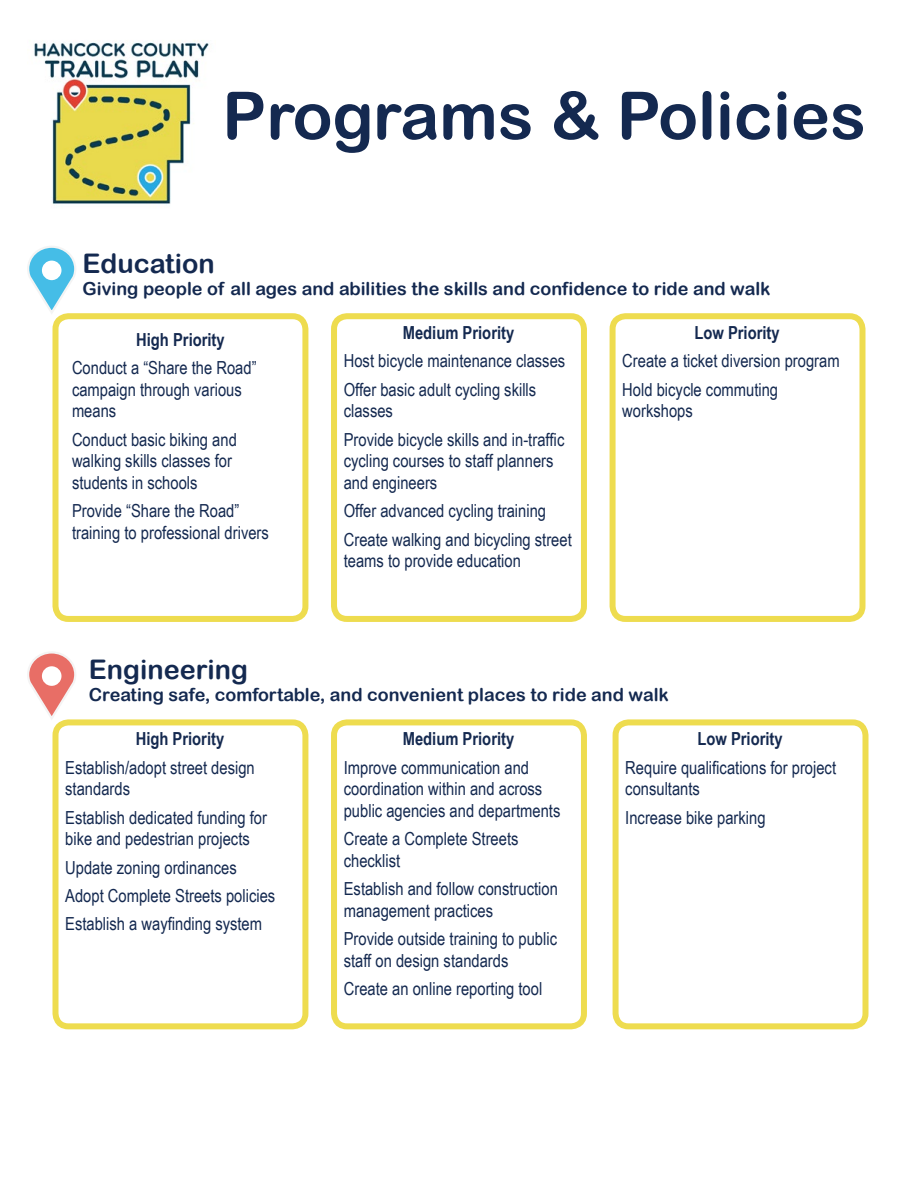
<style>
.page{position:relative;width:918px;height:1188px;background:#fff}
.page>*{position:absolute;margin:0;border:0;box-sizing:border-box;transform-origin:0 0}
.t1{font:66px "Arial Rounded MT Bold";color:#142950}
.t2{font:27px "Arial Rounded MT Bold";color:#142950}
.t3{font:18px/21.6px "Arial Narrow";color:#142950}
.t4{font:18px "Arial Rounded MT Bold";color:#142950}
.t5{font:700 18px "Arial Narrow";color:#142950}
</style>
<div class="page">
<img style="left:34px;top:40px;width:175px;height:165px">
<svg style="left:27px;top:246px;width:49px;height:67px"></svg>
<div style="left:42px;top:261px;width:19px;height:19px;background:#fff;border-radius:50%"></div>
<svg style="left:27px;top:652px;width:49px;height:67px"></svg>
<div style="left:42px;top:666px;width:19px;height:20px;background:#fff;border-radius:50%"></div>
<div style="left:52px;top:313px;width:256px;height:309px;border:6px solid #eedc4f;border-radius:13px"></div>
<div style="left:331px;top:313px;width:256px;height:309px;border:6px solid #eedc4f;border-radius:13px"></div>
<div style="left:610px;top:313px;width:256px;height:309px;border:6px solid #eedc4f;border-radius:13px"></div>
<div style="left:52px;top:719px;width:256px;height:310px;border:6px solid #eedc4f;border-radius:13px"></div>
<div style="left:331px;top:719px;width:256px;height:310px;border:6px solid #eedc4f;border-radius:13px"></div>
<div style="left:613px;top:719px;width:256px;height:310px;border:6px solid #eedc4f;border-radius:13px"></div>
<h1 class="t1" style="left:222px;top:77px;width:645px">Programs &amp; Policies</h1>
<h2 class="t2" style="left:83px;top:248px;width:134px">Education</h2>
<p class="t4" style="left:83px;top:278px;width:690px">Giving people of all ages and abilities the skills and confidence to ride and walk</p>
<p class="t5" style="left:136px;top:326px;width:90px">High Priority</p>
<p class="t3" style="left:72px;top:356px;width:186px">Conduct a “Share the Road” campaign through various means</p>
<p class="t3" style="left:72px;top:428px;width:166px">Conduct basic biking and walking skills classes for students in schools</p>
<p class="t3" style="left:72px;top:499px;width:198px">Provide “Share the Road” training to professional drivers</p>
<p class="t5" style="left:403px;top:319px;width:113px">Medium Priority</p>
<p class="t3" style="left:344px;top:346px;width:223px;line-height:28.3px">Host bicycle maintenance classes<br>Offer basic adult cycling skills</p>
<p class="t3" style="left:344px;top:396px;width:222px;line-height:28.3px">classes<br>Provide bicycle skills and in-traffic</p>
<p class="t3" style="left:344px;top:450px;width:211px">cycling courses to staff planners and engineers</p>
<p class="t3" style="left:344px;top:496px;width:230px;line-height:28.3px">Offer advanced cycling training<br>Create walking and bicycling street</p>
<p class="t3" style="left:344px;top:549px;width:179px">teams to provide education</p>
<p class="t5" style="left:694px;top:319px;width:87px">Low Priority</p>
<p class="t3" style="left:622px;top:346px;width:219px;line-height:28.3px">Create a ticket diversion program<br>Hold bicycle commuting</p>
<p class="t3" style="left:622px;top:400px;width:72px">workshops</p>
<h2 class="t2" style="left:89px;top:653px;width:161px">Engineering</h2>
<p class="t4" style="left:89px;top:684px;width:581px">Creating safe, comfortable, and convenient places to ride and walk</p>
<p class="t5" style="left:136px;top:725px;width:90px">High Priority</p>
<p class="t3" style="left:65px;top:756px;width:191px">Establish/adopt street design standards</p>
<p class="t3" style="left:65px;top:806px;width:203px">Establish dedicated funding for bike and pedestrian projects</p>
<p class="t3" style="left:65px;top:852px;width:212px;line-height:28.3px">Update zoning ordinances<br>Adopt Complete Streets policies<br>Establish a wayfinding system</p>
<p class="t5" style="left:403px;top:725px;width:113px">Medium Priority</p>
<p class="t3" style="left:344px;top:756px;width:218px">Improve communication and coordination within and across public agencies and departments</p>
<p class="t3" style="left:344px;top:827px;width:176px">Create a Complete Streets checklist</p>
<p class="t3" style="left:344px;top:877px;width:216px">Establish and follow construction management practices</p>
<p class="t3" style="left:344px;top:927px;width:215px">Provide outside training to public staff on design standards</p>
<p class="t3" style="left:344px;top:977px;width:200px">Create an online reporting tool</p>
<p class="t5" style="left:697px;top:725px;width:87px">Low Priority</p>
<p class="t3" style="left:625px;top:756px;width:212px">Require qualifications for project consultants</p>
<p class="t3" style="left:625px;top:806px;width:142px">Increase bike parking</p>
</div>
